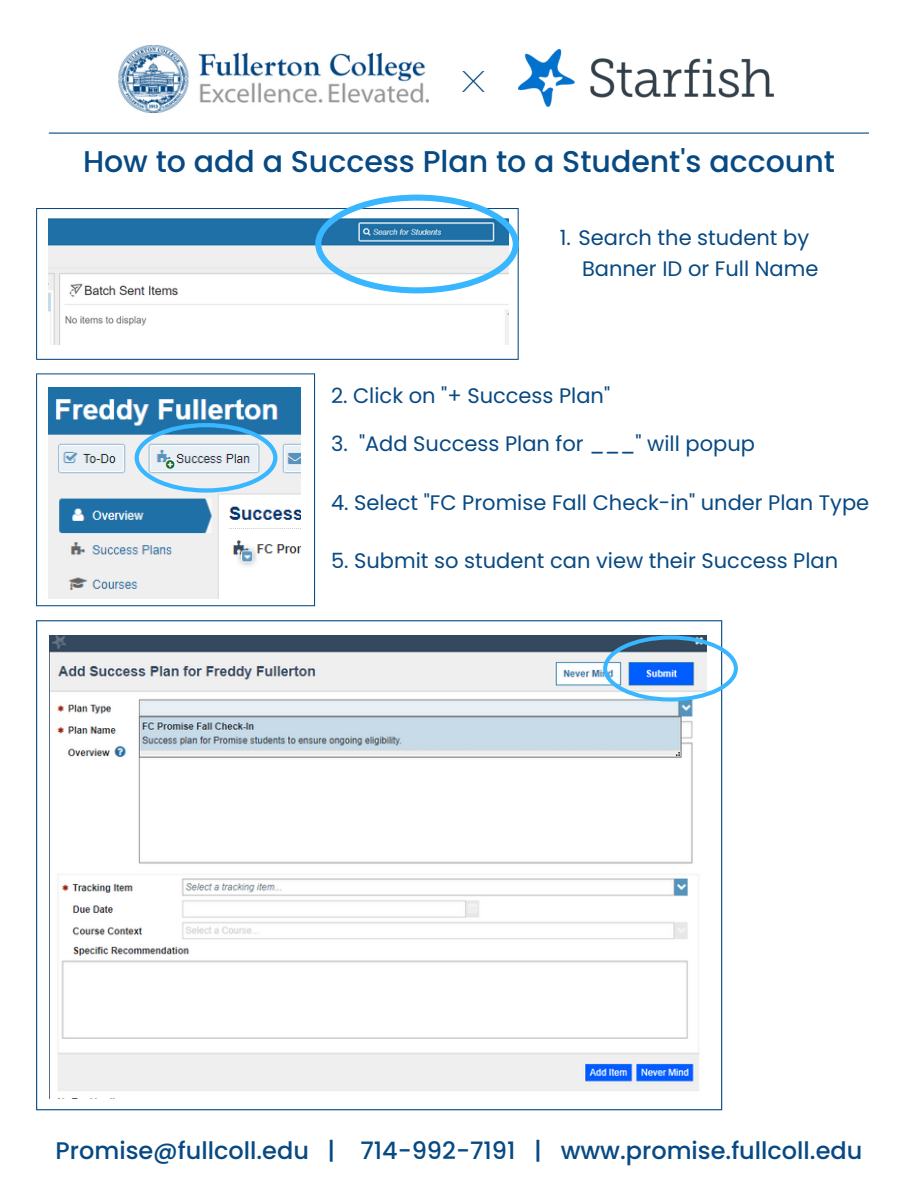
<style>
.page{position:relative;width:918px;height:1188px;background:#fff}
.page>*{position:absolute;margin:0;border:0;box-sizing:border-box;transform-origin:0 0}
.t1{font:500 30px "Poppins";color:#074983}
.t2{font:100 30px "Agrandir Grand";color:#074983}
.t3{font:500 24px "Poppins";color:#074983}
.t4{font:21px/31.5px "Poppins";color:#074983}
</style>
<div class="page">
<img style="left:118px;top:45px;width:311px;height:69px">
<img style="left:518px;top:50px;width:256px;height:56px">
<hr style="left:49px;top:133px;width:820px;height:1px;background:#074983">
<svg style="left:36px;top:208px;width:483px;height:152px"></svg>
<img style="left:49px;top:219px;width:460px;height:126px">
<svg style="left:315px;top:195px;width:204px;height:98px"></svg>
<svg style="left:36px;top:373px;width:279px;height:233px"></svg>
<svg style="left:36px;top:620px;width:686px;height:490px"></svg>
<svg style="left:603px;top:635px;width:135px;height:67px"></svg>
<h1 class="t2" style="left:462px;top:69px;width:24px">X</h1>
<h1 class="t1" style="left:83px;top:140px;width:753px">How to add a Success Plan to a Student's account</h1>
<p class="t4" style="left:582px;top:222px;width:238px;text-indent:-22px">1. Search the student by<br>Banner ID or Full Name</p>
<p class="t4" style="left:331px;top:379px;width:281px">2. Click on "+ Success Plan"</p>
<p class="t4" style="left:331px;top:428px;width:425px">3. "Add Success Plan for ___" will popup</p>
<p class="t4" style="left:331px;top:487px;width:540px">4. Select "FC Promise Fall Check-in" under Plan Type</p>
<p class="t4" style="left:331px;top:545px;width:509px">5. Submit so student can view their Success Plan</p>
<p class="t3" style="left:56px;top:1133px;width:808px">Promise@fullcoll.edu | 714-992-7191 | www.promise.fullcoll.edu</p>
</div>
